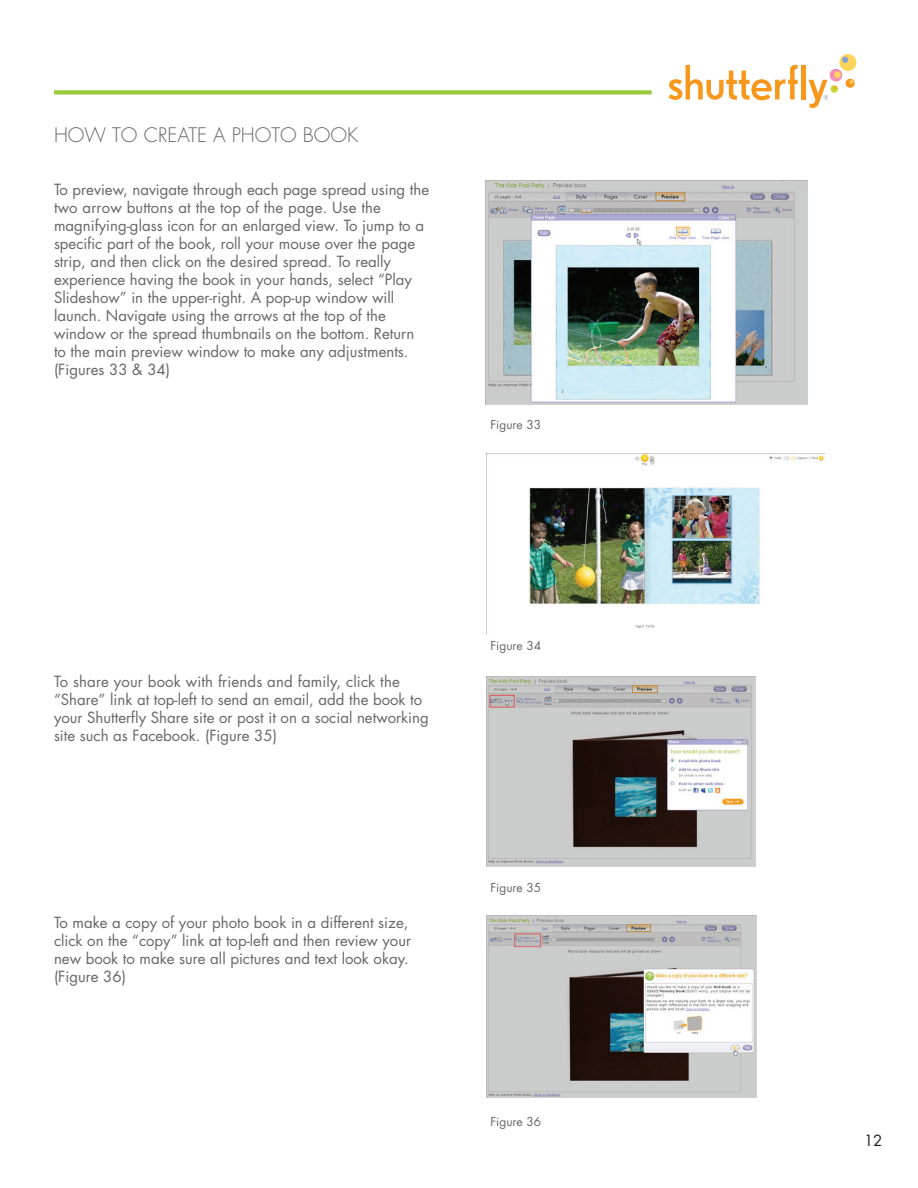
<style>
.page{position:relative;width:918px;height:1188px;background:#fff}
.page>*{position:absolute;margin:0;border:0;box-sizing:border-box;transform-origin:0 0}
.t1{font:300 19.5px "Futura";color:#666}
.t2{font:15px/18px "Futura";color:#666}
.t3{font:15px "Futura";color:#231f20}
.t4{font:12px "Futura";color:#666}
</style>
<div class="page">
<div style="left:801px;top:65px;width:5px;height:34px;background:#f7981d"></div>
<svg style="left:669px;top:65px;width:129px;height:35px"></svg>
<svg style="left:809px;top:54px;width:47px;height:54px"></svg>
<svg style="left:54px;top:90px;width:598px;height:4px;background:#a0cd49"></svg>
<img style="left:485px;top:180px;width:322px;height:225px">
<img style="left:486px;top:454px;width:339px;height:180px">
<img style="left:486px;top:677px;width:269px;height:190px">
<img style="left:486px;top:916px;width:271px;height:181px">
<h1 class="t1" style="left:54px;top:123px;width:306px">HOW TO CREATE A PHOTO BOOK</h1>
<p class="t2" style="left:54px;top:180px;width:377px">To preview, navigate through each page spread using the two arrow buttons at the top of the page. Use the magnifying-glass icon for an enlarged view. To jump to a specific part of the book, roll your mouse over the page strip, and then click on the desired spread. To really experience having the book in your hands, select “Play Slideshow” in the upper-right. A pop-up window will launch. Navigate using the arrows at the top of the window or the spread thumbnails on the bottom. Return to the main preview window to make any adjustments. (Figures 33 &amp; 34)</p>
<p class="t4" style="left:490px;top:416px;width:52px">Figure 33</p>
<p class="t2" style="left:54px;top:673px;width:376px">To share your book with friends and family, click the “Share” link at top-left to send an email, add the book to your Shutterfly Share site or post it on a social networking site such as Facebook. (Figure 35)</p>
<p class="t2" style="left:54px;top:913px;width:359px">To make a copy of your photo book in a different size, click on the “copy” link at top-left and then review your new book to make sure all pictures and text look okay. (Figure 36)</p>
<p class="t4" style="left:490px;top:638px;width:52px">Figure 34</p>
<p class="t4" style="left:490px;top:879px;width:52px">Figure 35</p>
<p class="t4" style="left:490px;top:1113px;width:52px">Figure 36</p>
<p class="t3" style="left:864px;top:1130px;width:20px">12</p>
</div>
